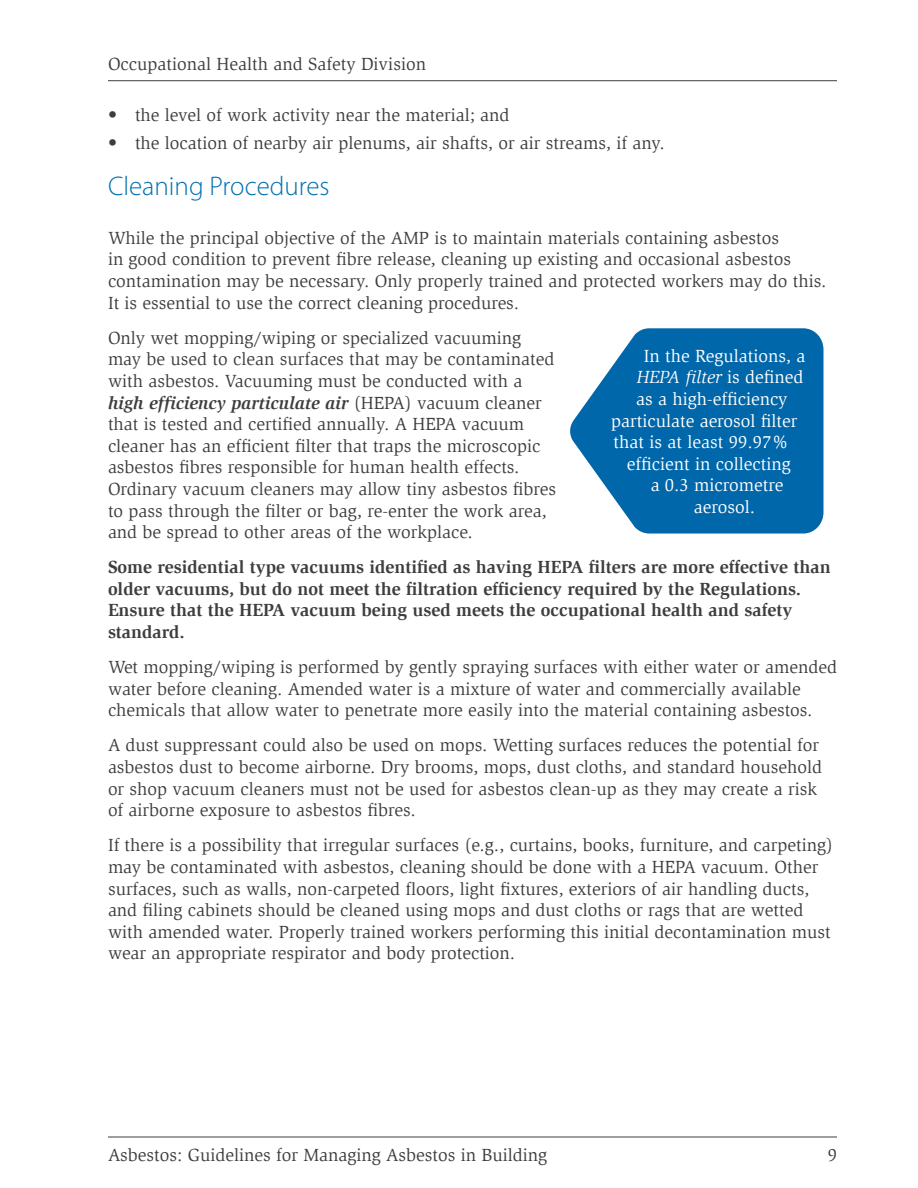
<style>
.page{position:relative;width:918px;height:1188px;background:#fff}
.page>*{position:absolute;margin:0;border:0;box-sizing:border-box;transform-origin:0 0}
.t1{font:300 27px "Myriad Pro";color:#0070b1}
.t2{font:18px/21.6px "Slimbach Std";color:#3e3e3f}
.t3{font:700 18px/21.6px "Slimbach Std";color:#3e3e3f}
.t4{font:18px "Slimbach Std";color:#fff}
.t5{font:italic 18px "Slimbach Std";color:#fff}
.s1{font-weight:700;font-style:italic}
.s2{font-style:normal}
</style>
<div class="page">
<hr style="left:108px;top:80px;width:729px;height:1px;background:#3e3e3f">
<hr style="left:108px;top:1137px;width:729px;height:1px;background:#3e3e3f">
<svg style="left:570px;top:328px;width:253px;height:206px;background:#227bb5"></svg>
<p class="t2" style="left:108px;top:53px;width:320px">Occupational Health and Safety Division</p>
<p class="t2" style="left:108px;top:104px;width:403px">• the level of work activity near the material; and</p>
<p class="t2" style="left:108px;top:133px;width:558px">• the location of nearby air plenums, air shafts, or air streams, if any.</p>
<h1 class="t1" style="left:108px;top:170px;width:223px">Cleaning Procedures</h1>
<p class="t2" style="left:108px;top:227px;width:720px">While the principal objective of the AMP is to maintain materials containing asbestos<br>in good condition to prevent fibre release, cleaning up existing and occasional asbestos contamination may be necessary. Only properly trained and protected workers may do this.<br>It is essential to use the correct cleaning procedures.</p>
<p class="t2" style="left:108px;top:327px;width:450px">Only wet mopping/wiping or specialized vacuuming may be used to clean surfaces that may be contaminated with asbestos. Vacuuming must be conducted with a <span class="s1">high efficiency particulate air</span> (HEPA) vacuum cleaner that is tested and certified annually. A HEPA vacuum cleaner has an efficient filter that traps the microscopic asbestos fibres responsible for human health effects.<br>Ordinary vacuum cleaners may allow tiny asbestos fibres to pass through the filter or bag, re-enter the work area, and be spread to other areas of the workplace.</p>
<p class="t3" style="left:108px;top:556px;width:724px">Some residential type vacuums identified as having HEPA filters are more effective than older vacuums, but do not meet the filtration efficiency required by the Regulations.<br>Ensure that the HEPA vacuum being used meets the occupational health and safety standard.</p>
<p class="t2" style="left:108px;top:656px;width:731px">Wet mopping/wiping is performed by gently spraying surfaces with either water or amended water before cleaning. Amended water is a mixture of water and commercially available chemicals that allow water to penetrate more easily into the material containing asbestos.</p>
<p class="t2" style="left:108px;top:735px;width:716px">A dust suppressant could also be used on mops. Wetting surfaces reduces the potential for asbestos dust to become airborne. Dry brooms, mops, dust cloths, and standard household or shop vacuum cleaners must not be used for asbestos clean-up as they may create a risk of airborne exposure to asbestos fibres.</p>
<p class="t2" style="left:108px;top:835px;width:727px">If there is a possibility that irregular surfaces (e.g., curtains, books, furniture, and carpeting) may be contaminated with asbestos, cleaning should be done with a HEPA vacuum. Other surfaces, such as walls, non-carpeted floors, light fixtures, exteriors of air handling ducts, and filing cabinets should be cleaned using mops and dust cloths or rags that are wetted with amended water. Properly trained workers performing this initial decontamination must wear an appropriate respirator and body protection.</p>
<p class="t4" style="left:644px;top:345px;width:163px">In the Regulations, a</p>
<p class="t5" style="left:637px;top:367px;width:168px">HEPA filter <span class="s2">is defined</span></p>
<p class="t4" style="left:636px;top:389px;width:153px">as a high-efficiency</p>
<p class="t4" style="left:611px;top:410px;width:188px">particulate aerosol filter</p>
<p class="t4" style="left:614px;top:432px;width:177px">that is at least 99.97%</p>
<p class="t4" style="left:627px;top:453px;width:165px">efficient in collecting</p>
<p class="t4" style="left:651px;top:475px;width:134px">a 0.3 micrometre</p>
<p class="t4" style="left:694px;top:497px;width:63px">aerosol.</p>
<p class="t2" style="left:108px;top:1144px;width:441px">Asbestos: Guidelines for Managing Asbestos in Building</p>
<p class="t2" style="left:828px;top:1144px;width:11px">9</p>
</div>
